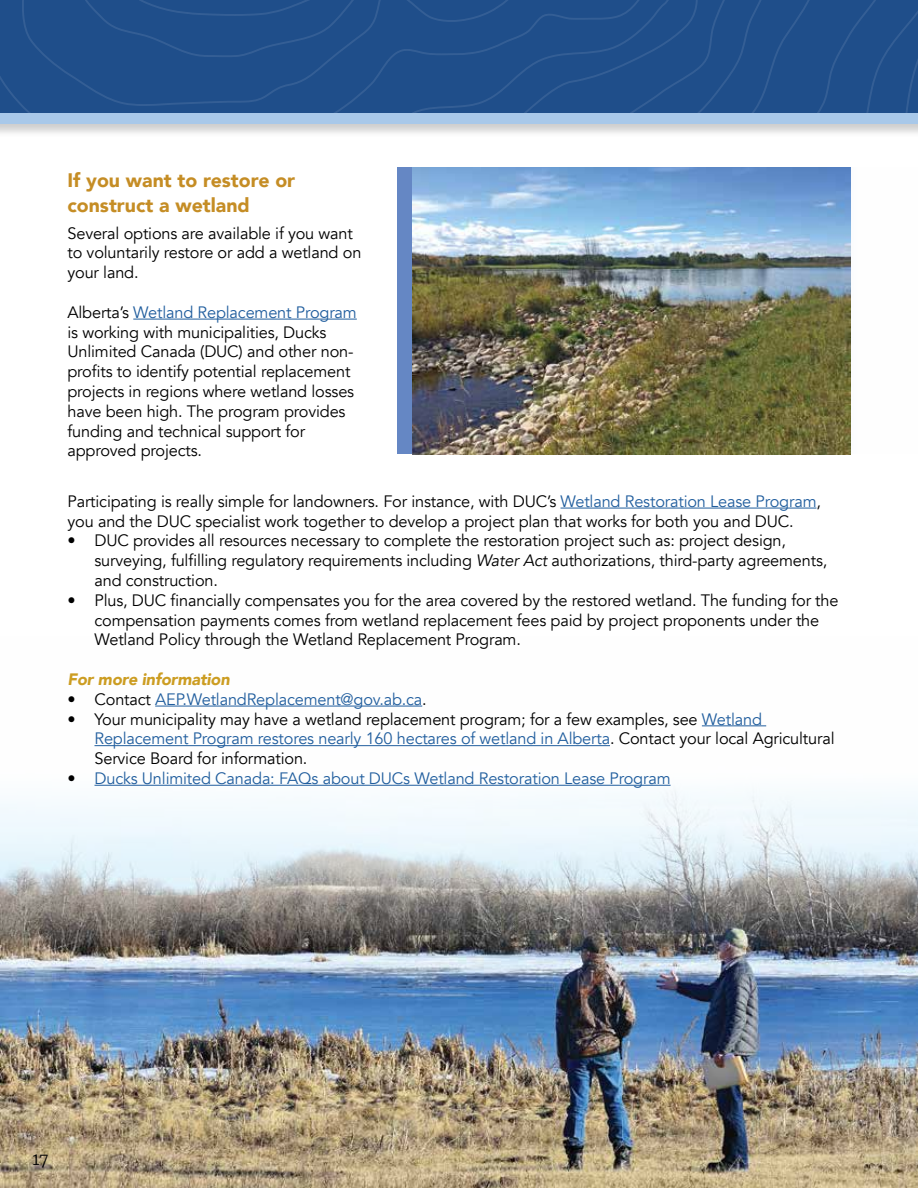
<style>
.page{position:relative;width:918px;height:1188px;background:#fff}
.page>*{position:absolute;margin:0;border:0;box-sizing:border-box;transform-origin:0 0}
.t1{font:900 19.5px/25.2px "Avenir";color:#c58d25}
.t2{font:16.5px/19.8px "Avenir";letter-spacing:-.01em;color:#000}
.t3{font:16.5px "Avenir";letter-spacing:-.01em;color:#215e9e}
.t4{font:italic 900 16.5px "Avenir";letter-spacing:-.01em;color:#cc9d22}
.t5{font:300 16.5px "Merriweather";color:#000}
.s1{color:#215e9e}
.s2{font-style:italic}
.s3{color:#000}
</style>
<div class="page">
<hr style="left:0;top:166px;width:1px;height:277px;background:#527535">
<svg style="left:397px;top:167px;width:454px;height:287px;background:#6786bb"></svg>
<img style="left:413px;top:167px;width:437px;height:287px">
<img style="left:0;top:705px;width:918px;height:483px">
<hr style="left:133px;top:319px;width:224px;height:1px;background:#215e9e">
<hr style="left:561px;top:508px;width:255px;height:1px;background:#215e9e">
<hr style="left:155px;top:706px;width:267px;height:1px;background:#215e9e">
<hr style="left:702px;top:725px;width:64px;height:1px;background:#215e9e">
<hr style="left:94px;top:745px;width:516px;height:1px;background:#215e9e">
<hr style="left:94px;top:785px;width:577px;height:1px;background:#215e9e">
<div style="left:0;top:0;width:918px;height:138px;background:#000;opacity:.2"></div>
<div style="left:892px;top:0;width:26px;height:113px;background:#1f4e8a"></div>
<div style="left:826px;top:0;width:66px;height:113px;background:#1f4e8a"></div>
<div style="left:0;top:0;width:826px;height:113px;background:#1f4e8a"></div>
<div style="left:0;top:113px;width:918px;height:11px;background:#a8c8e9"></div>
<p class="t1" style="left:68px;top:167px;width:229px">If you want to restore or construct a wetland</p>
<p class="t2" style="left:68px;top:223px;width:295px">Several options are available if you want to voluntarily restore or add a wetland on your land.</p>
<p class="t2" style="left:68px;top:303px;width:291px">Alberta’s <span class="s1">Wetland Replacement Program </span>is working with municipalities, Ducks Unlimited Canada (DUC) and other non&shy;profits to identify potential replacement projects in regions where wetland losses have been high. The program provides funding and technical support for approved projects.</p>
<p class="t2" style="left:68px;top:492px;width:755px">Participating is really simple for landowners. For instance, with DUC’s <span class="s1">Wetland Restoration Lease Program</span>, you and the DUC specialist work together to develop a project plan that works for both you and DUC.</p>
<p class="t2" style="left:95px;top:531px;width:734px;text-indent:-27px">• DUC provides all resources necessary to complete the restoration project such as: project design, surveying, fulfilling regulatory requirements including <span class="s2">Water Act</span> authorizations, third-party agreements, and construction.</p>
<p class="t2" style="left:95px;top:591px;width:746px;text-indent:-27px">• Plus, DUC financially compensates you for the area covered by the restored wetland. The funding for the compensation payments comes from wetland replacement fees paid by project proponents under the<br>Wetland Policy through the Wetland Replacement Program.</p>
<p class="t4" style="left:68px;top:666px;width:164px">For more information</p>
<p class="t3" style="left:68px;top:689px;width:361px"><span class="s3">• Contact</span> AEP.WetlandReplacement@gov.ab.ca<span class="s3">.</span></p>
<p class="t2" style="left:95px;top:709px;width:742px;text-indent:-27px">• Your municipality may have a wetland replacement program; for a few examples, see <span class="s1">Wetland<br>Replacement Program restores nearly 160 hectares of wetland in Alberta</span>. Contact your local Agricultural<br>Service Board for information.</p>
<p class="t3" style="left:68px;top:769px;width:605px"><span class="s3">•</span> Ducks Unlimited Canada: FAQs about DUCs Wetland Restoration Lease Program</p>
<p class="t5" style="left:32px;top:1148px;width:18px">17</p>
</div>
